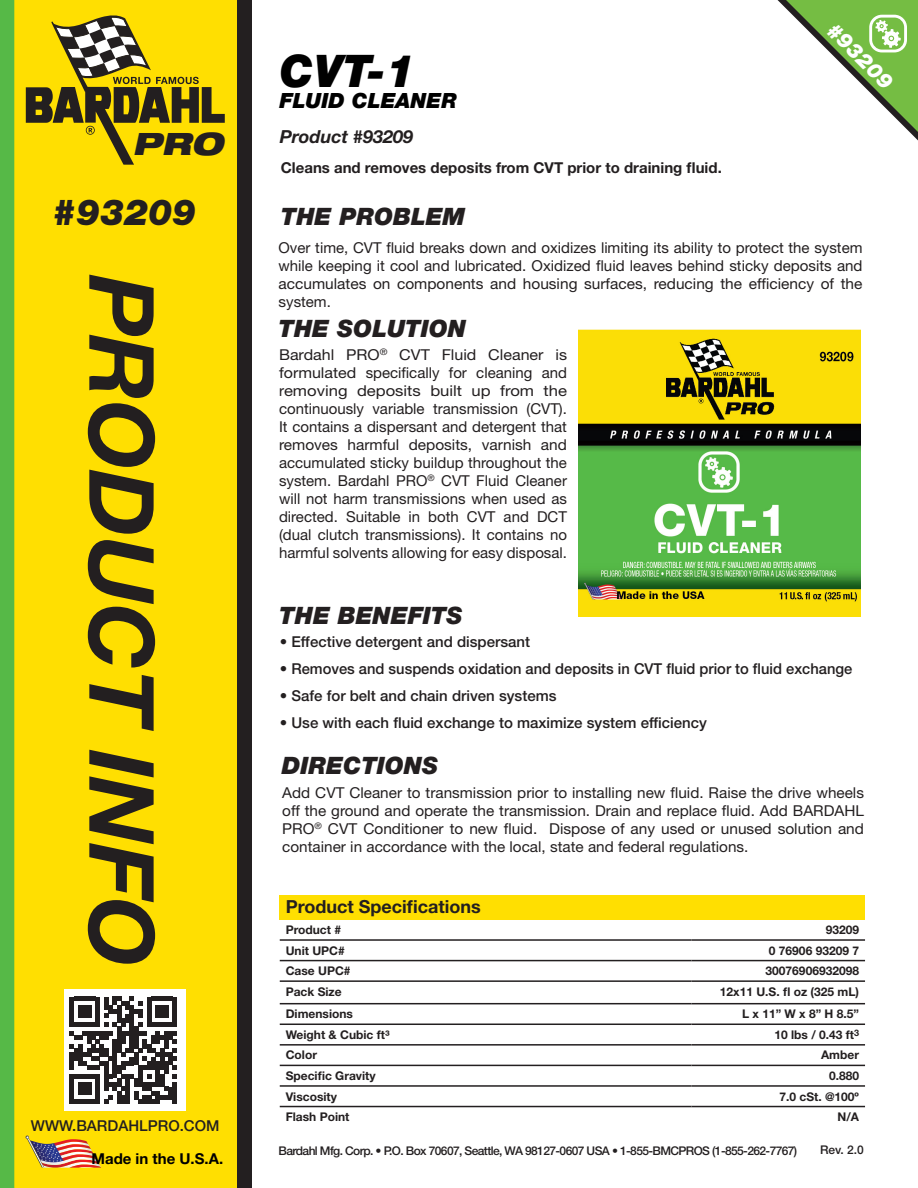
<style>
.page{position:relative;width:918px;height:1188px;background:#fff}
.page>*{position:absolute;margin:0;border:0;box-sizing:border-box;transform-origin:0 0}
.t1{font:italic 700 90px "Helvetica Neue LT Std";letter-spacing:-.005em;color:#231f20}
.t2{font:italic 900 45px "Helvetica Neue LT Std";color:#000}
.t3{font:italic 900 36px "Helvetica Neue LT Std";color:#231f20}
.t4{font:italic 900 expanded 30.9px "Helvetica Neue LT Std";color:#231f20}
.t5{font:italic 900 24px "Helvetica Neue LT Std";color:#231f20}
.t6{font:italic 900 21px "Helvetica Neue LT Std";color:#000}
.t7{font:italic 900 21px "Helvetica Neue LT Std";color:#fff}
.t8{font:700 18px "Helvetica Neue LT Std";color:#231f20}
.t9{font:italic 700 18px "Helvetica Neue LT Std";color:#231f20}
.t10{font:15px/18px "Helvetica Neue LT Std";color:#231f20;text-align:justify}
.t11{font:15px/18px "Helvetica Neue LT Std";color:#231f20;text-align:justify;scale:1.07 1}
.t12{font:500 15px "Helvetica Neue LT Std";color:#231f20}
.t13{font:700 15px "Helvetica Neue LT Std";color:#231f20}
.t14{font:700 15px "Helvetica Neue LT Std";color:#000}
.t15{font:700 12px "Helvetica Neue LT Std";color:#231f20}
.t16{font:500 12px "Helvetica Neue LT Std";letter-spacing:-.05em;color:#231f20}
</style>
<div class="page">
<div style="left:0;top:0;width:238px;height:1188px;background:#ffdf01"></div>
<div style="left:237px;top:0;width:15px;height:1188px;background:#231f20"></div>
<div style="left:0;top:0;width:14px;height:1188px;background:#56b947"></div>
<svg style="left:777px;top:0;width:141px;height:141px"></svg>
<img style="left:26px;top:1136px;width:75px;height:32px">
<div style="left:64px;top:989px;width:122px;height:121px;background:#fff"></div>
<svg style="left:70px;top:997px;width:107px;height:107px"></svg>
<div style="left:280px;top:895px;width:585px;height:24px;background:#ffdf01"></div>
<hr style="left:280px;top:939px;width:165px;height:2px;background:#231f20">
<hr style="left:445px;top:939px;width:247px;height:2px;background:#231f20">
<hr style="left:692px;top:939px;width:173px;height:2px;background:#231f20">
<hr style="left:280px;top:960px;width:165px;height:1px;background:#231f20">
<hr style="left:445px;top:960px;width:247px;height:1px;background:#231f20">
<hr style="left:692px;top:960px;width:173px;height:1px;background:#231f20">
<hr style="left:280px;top:980px;width:165px;height:2px;background:#231f20">
<hr style="left:445px;top:980px;width:247px;height:2px;background:#231f20">
<hr style="left:692px;top:980px;width:173px;height:2px;background:#231f20">
<hr style="left:280px;top:1003px;width:165px;height:1px;background:#231f20">
<hr style="left:445px;top:1003px;width:247px;height:1px;background:#231f20">
<hr style="left:692px;top:1003px;width:173px;height:1px;background:#231f20">
<hr style="left:280px;top:1024px;width:165px;height:1px;background:#231f20">
<hr style="left:445px;top:1024px;width:247px;height:1px;background:#231f20">
<hr style="left:692px;top:1024px;width:173px;height:1px;background:#231f20">
<hr style="left:280px;top:1044px;width:165px;height:2px;background:#231f20">
<hr style="left:445px;top:1044px;width:247px;height:2px;background:#231f20">
<hr style="left:692px;top:1044px;width:173px;height:2px;background:#231f20">
<hr style="left:280px;top:1065px;width:165px;height:1px;background:#231f20">
<hr style="left:445px;top:1065px;width:247px;height:1px;background:#231f20">
<hr style="left:692px;top:1065px;width:173px;height:1px;background:#231f20">
<hr style="left:280px;top:1085px;width:165px;height:2px;background:#231f20">
<hr style="left:445px;top:1085px;width:247px;height:2px;background:#231f20">
<hr style="left:692px;top:1085px;width:173px;height:2px;background:#231f20">
<hr style="left:280px;top:1106px;width:165px;height:1px;background:#231f20">
<hr style="left:445px;top:1106px;width:247px;height:1px;background:#231f20">
<hr style="left:692px;top:1106px;width:173px;height:1px;background:#231f20">
<img style="left:579px;top:330px;width:281px;height:286px">
<svg style="left:26px;top:15px;width:199px;height:150px"></svg>
<p class="t4" style="left:132px;top:123px;width:92px">PRO</p>
<p class="t3" style="left:52px;top:190px;width:146px">#93209</p>
<p class="t1" style="left:177px;top:275px;width:693px;rotate:90deg">PRODUCT INFO</p>
<p class="t12" style="left:31px;top:1116px;width:190px">WWW.BARDAHLPRO.COM</p>
<p class="t14" style="left:92px;top:1150px;width:133px">Made in the U.S.A.</p>
<p class="t2" style="left:280px;top:44px;width:137px">CVT-1</p>
<p class="t6" style="left:280px;top:88px;width:179px">FLUID CLEANER</p>
<p class="t9" style="left:280px;top:126px;width:135px">Product #93209</p>
<p class="t13" style="left:281px;top:159px;width:443px">Cleans and removes deposits from CVT prior to draining fluid.</p>
<p class="t5" style="left:281px;top:201px;width:186px">THE PROBLEM</p>
<p class="t7" style="left:840px;top:17px;width:86px;rotate:45deg">#93209</p>
<p class="t10" style="left:279px;top:238px;width:586px">Over time, CVT fluid breaks down and oxidizes limiting its ability to protect the system while keeping it cool and lubricated. Oxidized fluid leaves behind sticky deposits and accumulates on components and housing surfaces, reducing the efficiency of the system.</p>
<p class="t5" style="left:279px;top:314px;width:189px">THE SOLUTION</p>
<p class="t11" style="left:279px;top:345px;width:271px">Bardahl PRO<sup>®</sup> CVT Fluid Cleaner is formulated specifically for cleaning and removing deposits built up from the continuously variable transmission (CVT).<br>It contains a dispersant and detergent that removes harmful deposits, varnish and accumulated sticky buildup throughout the system. Bardahl PRO<sup>®</sup> CVT Fluid Cleaner will not harm transmissions when used as directed. Suitable in both CVT and DCT (dual clutch transmissions). It contains no harmful solvents allowing for easy disposal.</p>
<p class="t5" style="left:279px;top:601px;width:185px">THE BENEFITS</p>
<p class="t12" style="left:280px;top:633px;width:252px">• Effective detergent and dispersant</p>
<p class="t12" style="left:280px;top:660px;width:574px">• Removes and suspends oxidation and deposits in CVT fluid prior to fluid exchange</p>
<p class="t12" style="left:280px;top:687px;width:278px">• Safe for belt and chain driven systems</p>
<p class="t12" style="left:280px;top:714px;width:429px">• Use with each fluid exchange to maximize system efficiency</p>
<p class="t5" style="left:282px;top:750px;width:158px">DIRECTIONS</p>
<p class="t10" style="left:282px;top:783px;width:583px">Add CVT Cleaner to transmission prior to installing new fluid. Raise the drive wheels off the ground and operate the transmission. Drain and replace fluid. Add BARDAHL PRO<sup>®</sup> CVT Conditioner to new fluid. Dispose of any used or unused solution and container in accordance with the local, state and federal regulations.</p>
<p class="t8" style="left:286px;top:896px;width:196px">Product Specifications</p>
<p class="t15" style="left:286px;top:922px;width:57px">Product #</p>
<p class="t15" style="left:826px;top:922px;width:35px">93209</p>
<p class="t15" style="left:286px;top:943px;width:61px">Unit UPC#</p>
<p class="t15" style="left:769px;top:943px;width:92px">0 76906 93209 7</p>
<p class="t15" style="left:286px;top:963px;width:66px">Case UPC#</p>
<p class="t15" style="left:766px;top:963px;width:95px">30076906932098</p>
<p class="t15" style="left:286px;top:984px;width:58px">Pack Size</p>
<p class="t15" style="left:720px;top:984px;width:141px">12x11 U.S. fl oz (325 mL)</p>
<p class="t15" style="left:286px;top:1007px;width:69px">Dimensions</p>
<p class="t15" style="left:742px;top:1007px;width:118px">L x 11” W x 8” H 8.5”</p>
<p class="t15" style="left:286px;top:1027px;width:106px">Weight &amp; Cubic ft³</p>
<p class="t15" style="left:774px;top:1027px;width:86px">10 lbs / 0.43 ft<sup>3</sup></p>
<p class="t15" style="left:286px;top:1048px;width:33px">Color</p>
<p class="t15" style="left:821px;top:1048px;width:39px">Amber</p>
<p class="t15" style="left:286px;top:1068px;width:91px">Specific Gravity</p>
<p class="t15" style="left:829px;top:1068px;width:32px">0.880</p>
<p class="t15" style="left:286px;top:1089px;width:53px">Viscosity</p>
<p class="t15" style="left:779px;top:1089px;width:81px">7.0 cSt. @100º</p>
<p class="t15" style="left:286px;top:1109px;width:65px">Flash Point</p>
<p class="t15" style="left:837px;top:1109px;width:23px">N/A</p>
<p class="t16" style="left:279px;top:1144px;width:520px">Bardahl Mfg. Corp. • P.O. Box 70607, Seattle, WA 98127-0607 USA • 1-855-BMCPROS (1-855-262-7767)</p>
<p class="t16" style="left:820px;top:1143px;width:45px">Rev. 2.0</p>
</div>
